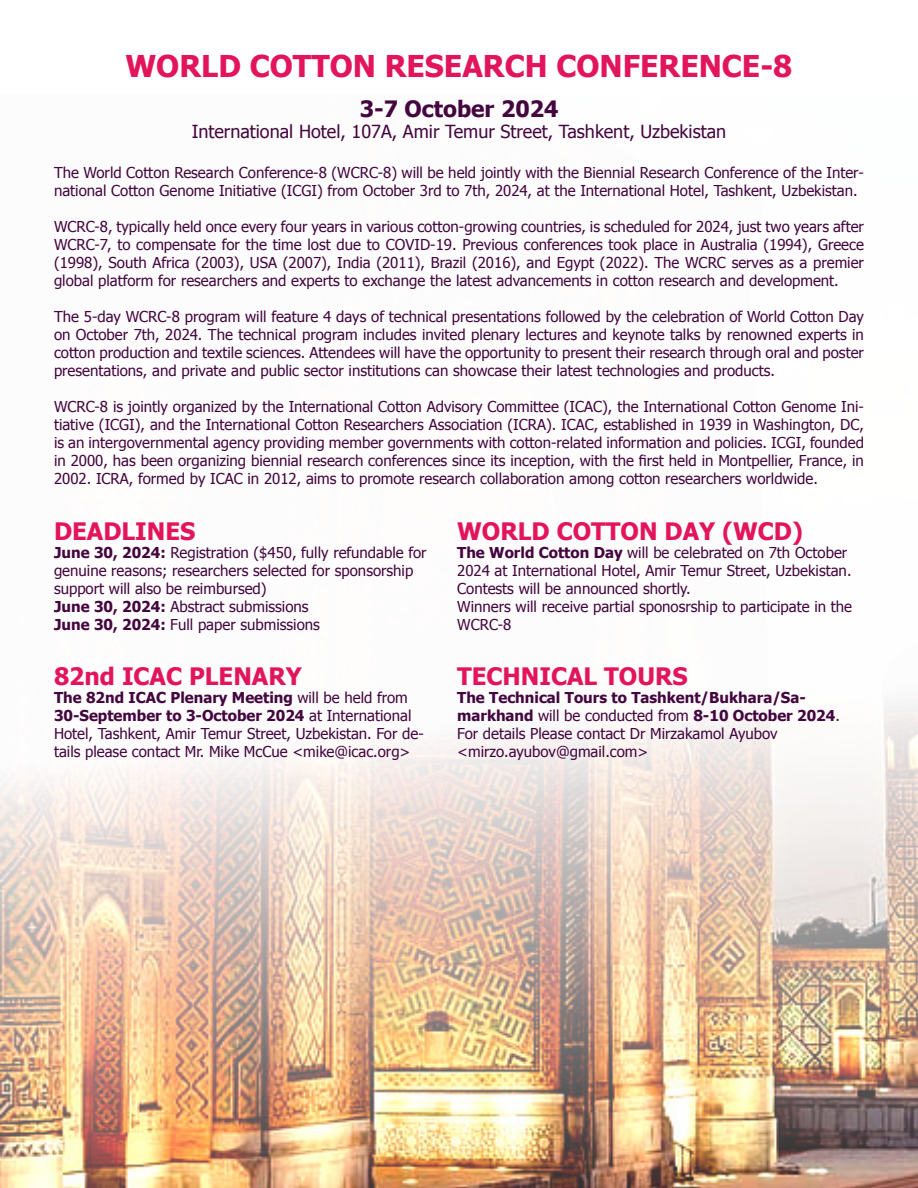
<style>
.page{position:relative;width:918px;height:1188px;background:#fff}
.page>*{position:absolute;margin:0;border:0;box-sizing:border-box;transform-origin:0 0}
.t1{font:700 30px "Tahoma";color:#e3155a}
.t2{font:700 24px "Tahoma";color:#e3155a}
.t3{font:700 22.5px "Tahoma";color:#44063f}
.t4{font:18px "Tahoma";color:#44063f}
.t5{font:15px/18px "Tahoma";color:#44063f}
.t6{font:700 15px/18px "Tahoma";color:#44063f}
.s1{font-weight:700}
.s2{font-weight:400}
</style>
<div class="page">
<img style="left:0;top:703px;width:918px;height:485px">
<p class="t1" style="left:125px;top:45px;width:668px">WORLD COTTON RESEARCH CONFERENCE-8</p>
<p class="t3" style="left:360px;top:93px;width:200px">3-7 October 2024</p>
<p class="t4" style="left:192px;top:120px;width:536px">International Hotel, 107A, Amir Temur Street, Tashkent, Uzbekistan</p>
<p class="t5" style="left:54px;top:163px;width:811px">The World Cotton Research Conference-8 (WCRC-8) will be held jointly with the Biennial Research Conference of the Inter&shy;national Cotton Genome Initiative (ICGI) from October 3rd to 7th, 2024, at the International Hotel, Tashkent, Uzbekistan.</p>
<p class="t5" style="left:54px;top:217px;width:812px;text-align:justify">WCRC-8, typically held once every four years in various cotton-growing countries, is scheduled for 2024, just two years after WCRC-7, to compensate for the time lost due to COVID-19. Previous conferences took place in Australia (1994), Greece (1998), South Africa (2003), USA (2007), India (2011), Brazil (2016), and Egypt (2022). The WCRC serves as a premier global platform for researchers and experts to exchange the latest advancements in cotton research and development.</p>
<p class="t5" style="left:54px;top:307px;width:812px;text-align:justify">The 5-day WCRC-8 program will feature 4 days of technical presentations followed by the celebration of World Cotton Day on October 7th, 2024. The technical program includes invited plenary lectures and keynote talks by renowned experts in cotton production and textile sciences. Attendees will have the opportunity to present their research through oral and poster presentations, and private and public sector institutions can showcase their latest technologies and products.</p>
<p class="t5" style="left:54px;top:397px;width:812px;text-align:justify">WCRC-8 is jointly organized by the International Cotton Advisory Committee (ICAC), the International Cotton Genome Ini&shy;tiative (ICGI), and the International Cotton Researchers Association (ICRA). ICAC, established in 1939 in Washington, DC, is an intergovernmental agency providing member governments with cotton-related information and policies. ICGI, founded in 2000, has been organizing biennial research conferences since its inception, with the first held in Montpellier, France, in 2002. ICRA, formed by ICAC in 2012, aims to promote research collaboration among cotton researchers worldwide.</p>
<p class="t2" style="left:54px;top:515px;width:143px">DEADLINES</p>
<p class="t5" style="left:54px;top:543px;width:374px"><span class="s1">June 30, 2024:</span> Registration ($450, fully refundable for genuine reasons; researchers selected for sponsorship support will also be reimbursed)</p>
<p class="t5" style="left:54px;top:597px;width:256px"><span class="s1">June 30, 2024:</span> Abstract submissions</p>
<p class="t5" style="left:54px;top:615px;width:267px"><span class="s1">June 30, 2024:</span> Full paper submissions</p>
<p class="t2" style="left:457px;top:515px;width:347px">WORLD COTTON DAY (WCD)</p>
<p class="t5" style="left:457px;top:543px;width:396px"><span class="s1">The World Cotton Day</span> will be celebrated on 7th October<br>2024 at International Hotel, Amir Temur Street, Uzbekistan.</p>
<p class="t5" style="left:457px;top:579px;width:235px">Contests will be announced shortly.</p>
<p class="t5" style="left:457px;top:597px;width:396px">Winners will receive partial sponosrship to participate in the<br>WCRC-8</p>
<p class="t2" style="left:54px;top:659px;width:249px">82nd ICAC PLENARY</p>
<p class="t5" style="left:54px;top:688px;width:371px"><span class="s1">The 82nd ICAC Plenary Meeting</span> will be held from <span class="s1">30-September to 3-October 2024</span> at International Hotel, Tashkent, Amir Temur Street, Uzbekistan. For de&shy;tails please contact Mr. Mike McCue &lt;mike@icac.org&gt;</p>
<p class="t2" style="left:457px;top:659px;width:232px">TECHNICAL TOURS</p>
<p class="t6" style="left:457px;top:687px;width:384px">The Technical Tours to Tashkent/Bukhara/Sa&shy;markhand <span class="s2">will be conducted from</span> 8-10 October 2024<span class="s2">.</span></p>
<p class="t5" style="left:457px;top:724px;width:322px">For details Please contact Dr Mirzakamol Ayubov</p>
<p class="t5" style="left:457px;top:742px;width:193px">&lt;mirzo.ayubov@gmail.com&gt;</p>
</div>
